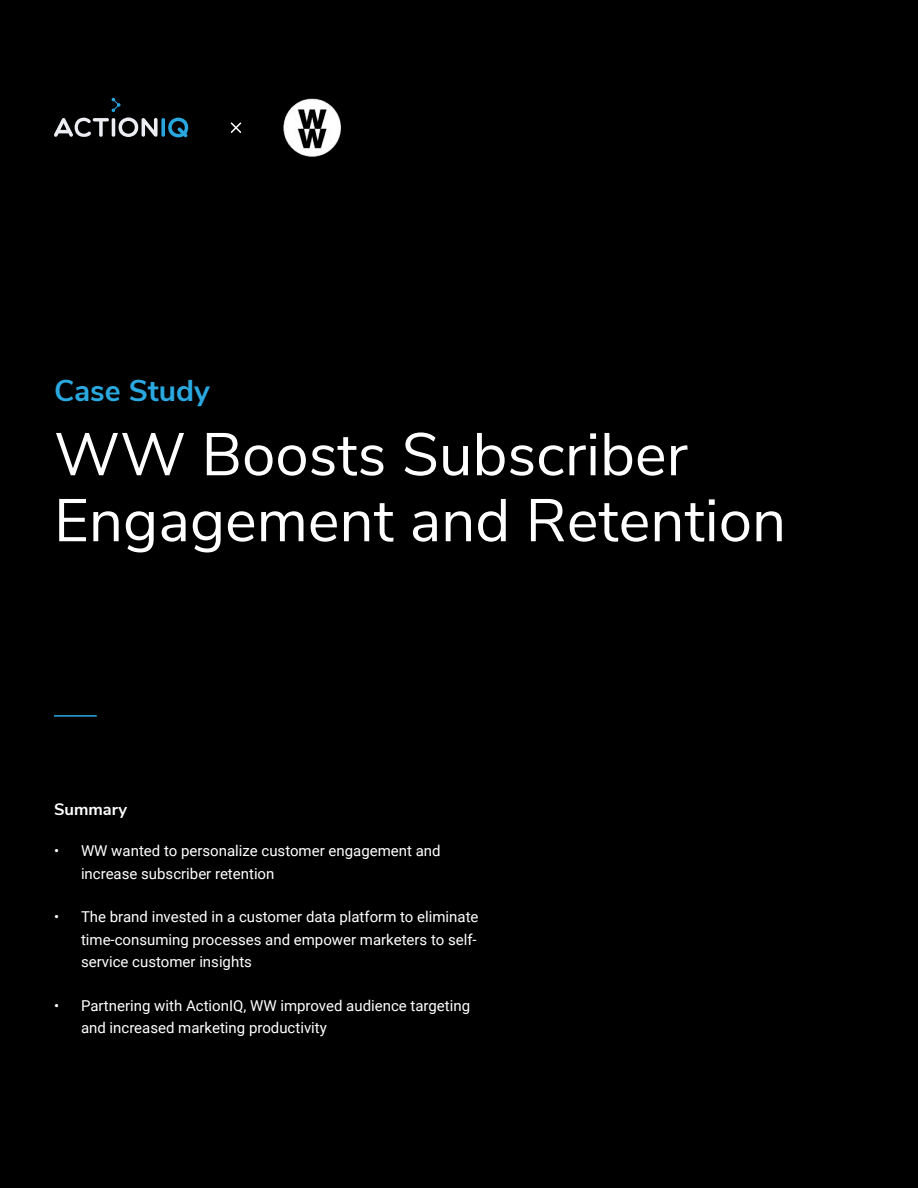
<style>
.page{position:relative;width:918px;height:1188px;background:#000}
.page>*{position:absolute;margin:0;border:0;box-sizing:border-box;transform-origin:0 0}
.t1{font:60px/66px "Nunito Sans";color:#fff}
.t2{font:700 30px "Nunito Sans";color:#2aa9e0}
.t3{font:700 16.5px "Nunito Sans";color:#fff}
.t4{font:15px/22.5px "Roboto";color:#fff}
</style>
<div class="page">
<svg style="left:231px;top:122px;width:10px;height:11px"></svg>
<hr style="left:54px;top:715px;width:43px;height:2px;background:#2aa9e0">
<svg style="left:54px;top:98px;width:135px;height:40px"></svg>
<img style="left:283px;top:98px;width:58px;height:59px">
<h2 class="t2" style="left:54px;top:369px;width:158px">Case Study</h2>
<h1 class="t1" style="left:54px;top:418px;width:734px">WW Boosts Subscriber<br>Engagement and Retention</h1>
<p class="t3" style="left:54px;top:797px;width:75px">Summary</p>
<p class="t4" style="left:81px;top:839px;width:361px;text-indent:-27px">• WW wanted to personalize customer engagement and increase subscriber retention</p>
<p class="t4" style="left:81px;top:905px;width:399px;text-indent:-27px">• The brand invested in a customer data platform to eliminate time-consuming processes and empower marketers to self&shy;service customer insights</p>
<p class="t4" style="left:81px;top:994px;width:391px;text-indent:-27px">• Partnering with ActionIQ, WW improved audience targeting and increased marketing productivity</p>
</div>
